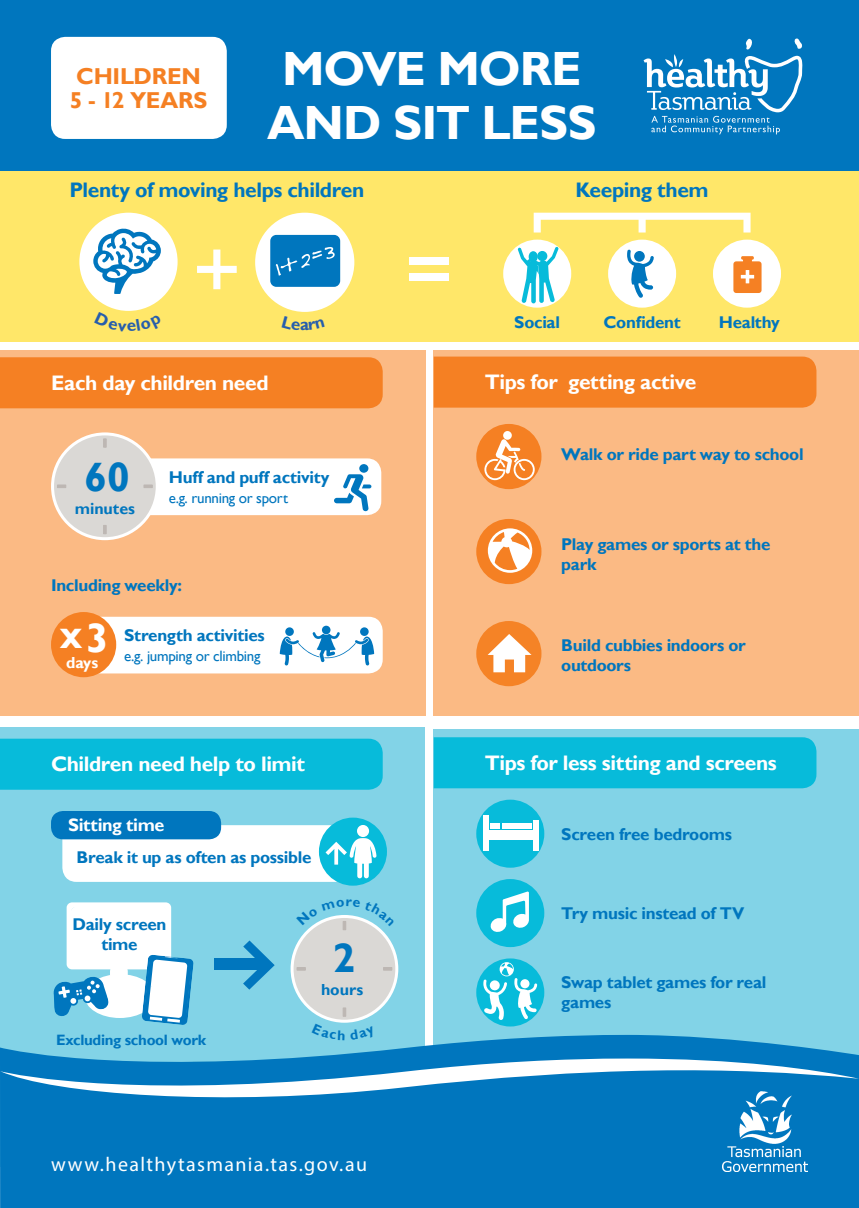
<style>
.page{position:relative;width:859px;height:1208px;background:#fff}
.page>*{position:absolute;margin:0;border:0;box-sizing:border-box;transform-origin:0 0}
.t1{font:700 48px "Gill Sans";letter-spacing:-.02em;color:#fff}
.t2{font:700 41px "Gill Sans";color:#0076be}
.t3{font:700 41px "Gill Sans";color:#fff}
.t4{font:700 23px/24px "Gill Sans";letter-spacing:-.01em;color:#f58023}
.t5{font:700 21px "Gill Sans";letter-spacing:-.02em;color:#fff}
.t6{font:700 21px "Gill Sans";letter-spacing:-.02em;color:#0076be}
.t7{font:20px "Myriad Pro";letter-spacing:.07em;color:#fff}
.t8{font:700 18px "Gill Sans";letter-spacing:-.02em;color:#fff}
.t9{font:700 17px/20px "Gill Sans";letter-spacing:-.02em;color:#0076be}
.t10{font:700 16px "Gill Sans";color:#0076be}
.t11{font:700 16px "Gill Sans";color:#fff}
.t12{font:15px "Gill Sans";letter-spacing:-.02em;color:#0076be}
.t13{font:700 15px "Gill Sans";letter-spacing:-.02em;color:#0076be}
</style>
<div class="page">
<div style="left:0;top:170px;width:859px;height:172px;background:#ffe769"></div>
<div style="left:0;top:350px;width:425px;height:366px;background:#fbba84"></div>
<div style="left:0;top:727px;width:424px;height:440px;background:#82d3e7"></div>
<div style="left:434px;top:350px;width:425px;height:366px;background:#fbba84"></div>
<div style="left:434px;top:729px;width:425px;height:439px;background:#82d3e7"></div>
<div style="left:0;top:357px;width:383px;height:51px;background:#f58023"></div>
<div style="left:0;top:738px;width:383px;height:51px;background:#07bbda"></div>
<div style="left:434px;top:356px;width:382px;height:51px;background:#f58023"></div>
<div style="left:434px;top:737px;width:382px;height:51px;background:#07bbda"></div>
<div style="left:410px;top:258px;width:39px;height:7px;background:#fff"></div>
<div style="left:410px;top:274px;width:39px;height:7px;background:#fff"></div>
<div style="left:476px;top:424px;width:65px;height:65px;background:#f58023;border-radius:50%"></div>
<div style="left:476px;top:799px;width:68px;height:68px;background:#07bbda;border-radius:50%"></div>
<div style="left:476px;top:519px;width:65px;height:65px;background:#f58023;border-radius:50%"></div>
<div style="left:476px;top:879px;width:68px;height:68px;background:#07bbda;border-radius:50%"></div>
<div style="left:476px;top:621px;width:65px;height:65px;background:#f58326;border-radius:50%"></div>
<div style="left:476px;top:958px;width:68px;height:68px;background:#07bbda;border-radius:50%"></div>
<div style="left:713px;top:240px;width:68px;height:68px;background:#fff;border-radius:50%"></div>
<div style="left:608px;top:240px;width:68px;height:68px;background:#fff;border-radius:50%"></div>
<div style="left:503px;top:240px;width:68px;height:68px;background:#fff;border-radius:50%"></div>
<svg style="left:534px;top:213px;width:216px;height:19px"></svg>
<svg style="left:197px;top:249px;width:40px;height:40px"></svg>
<div style="left:0;top:0;width:859px;height:170px;background:#0076be"></div>
<div style="left:51px;top:37px;width:176px;height:102px;background:#fff;border-radius:14px"></div>
<svg style="left:643px;top:39px;width:159px;height:95px"></svg>
<svg style="left:0;top:1035px;width:859px;height:173px;background:#0e80c2"></svg>
<svg style="left:0;top:1058px;width:859px;height:49px;background:#3c97cd"></svg>
<img style="left:722px;top:1091px;width:86px;height:80px">
<div style="left:79px;top:213px;width:99px;height:98px;background:#fff;border-radius:50%"></div>
<div style="left:255px;top:213px;width:99px;height:99px;background:#fff;border-radius:50%"></div>
<div style="left:53px;top:434px;width:104px;height:105px;background:#dad8d5;border-radius:50%"></div>
<div style="left:51px;top:432px;width:108px;height:108px;border:3px solid #fff;border-radius:50%"></div>
<div style="left:103px;top:438px;width:4px;height:10px;background:#bdb7b3;border:1px solid #bdb7b3"></div>
<svg style="left:103px;top:525px;width:4px;height:9px"></svg>
<svg style="left:57px;top:484px;width:9px;height:4px"></svg>
<svg style="left:53px;top:902px;width:141px;height:123px"></svg>
<div style="left:51px;top:811px;width:170px;height:28px;background:#0076be;border-radius:12px"></div>
<div style="left:51px;top:612px;width:65px;height:65px;background:#f58023;border-radius:50%"></div>
<div style="left:292px;top:916px;width:105px;height:105px;background:#dad8d5;border-radius:50%"></div>
<div style="left:291px;top:915px;width:107px;height:107px;border:3px solid #fff;border-radius:50%"></div>
<svg style="left:343px;top:1007px;width:3px;height:9px"></svg>
<svg style="left:297px;top:967px;width:9px;height:3px"></svg>
<svg style="left:383px;top:967px;width:9px;height:3px"></svg>
<div style="left:319px;top:817px;width:68px;height:68px;background:#07bbda;border-radius:50%"></div>
<svg style="left:93px;top:228px;width:68px;height:66px"></svg>
<svg style="left:733px;top:256px;width:28px;height:37px"></svg>
<svg style="left:627px;top:249px;width:27px;height:49px"></svg>
<svg style="left:518px;top:247px;width:41px;height:56px"></svg>
<div style="left:529px;top:251px;width:9px;height:11px;background:#07bbda;border-radius:50%"></div>
<svg style="left:143px;top:458px;width:238px;height:57px;background:#f2f6f8"></svg>
<svg style="left:270px;top:235px;width:70px;height:52px;background:#117fc2"></svg>
<svg style="left:100px;top:617px;width:283px;height:56px;background:#eff1f1"></svg>
<div style="left:322px;top:625px;width:8px;height:9px;background:#0076be;border-radius:50%"></div>
<svg style="left:484px;top:439px;width:51px;height:41px"></svg>
<div style="left:503px;top:431px;width:9px;height:9px;background:#fff;border-radius:50%"></div>
<svg style="left:488px;top:528px;width:44px;height:45px"></svg>
<svg style="left:490px;top:891px;width:39px;height:41px"></svg>
<svg style="left:488px;top:634px;width:43px;height:38px"></svg>
<svg style="left:243px;top:940px;width:32px;height:49px"></svg>
<div style="left:215px;top:958px;width:45px;height:12px;background:#0076be"></div>
<svg style="left:62px;top:825px;width:315px;height:57px"></svg>
<div style="left:483px;top:830px;width:54px;height:9px;background:#fff"></div>
<div style="left:483px;top:815px;width:6px;height:36px;background:#fff"></div>
<div style="left:533px;top:820px;width:6px;height:31px;background:#fff"></div>
<div style="left:490px;top:823px;width:10px;height:6px;background:#fff"></div>
<div style="left:502px;top:823px;width:30px;height:6px;background:#fff"></div>
<svg style="left:483px;top:962px;width:54px;height:58px"></svg>
<svg style="left:312px;top:1035px;width:64px;height:5px"></svg>
<svg style="left:307px;top:915px;width:75px;height:15px"></svg>
<p class="t4" style="left:70px;top:65px;width:139px">CHILDREN<br>5 - 12 YEARS</p>
<p class="t1" style="left:282px;top:40px;width:301px">MOVE MORE</p>
<p class="t1" style="left:267px;top:94px;width:331px">AND SIT LESS</p>
<p class="t6" style="left:70px;top:178px;width:296px">Plenty of moving helps children</p>
<p class="t6" style="left:575px;top:178px;width:135px">Keeping them</p>
<p class="t5" style="left:51px;top:370px;width:219px">Each day children need</p>
<p class="t2" style="left:84px;top:452px;width:47px">60</p>
<p class="t10" style="left:75px;top:499px;width:62px">minutes</p>
<p class="t9" style="left:169px;top:467px;width:162px">Huff and puff activity</p>
<p class="t12" style="left:169px;top:489px;width:121px">e.g. running or sport</p>
<p class="t9" style="left:51px;top:576px;width:133px">Including weekly:</p>
<p class="t3" style="left:60px;top:612px;width:50px">x3</p>
<p class="t11" style="left:66px;top:652px;width:34px">days</p>
<p class="t9" style="left:124px;top:625px;width:142px">Strength activities</p>
<p class="t12" style="left:124px;top:647px;width:138px">e.g. jumping or climbing</p>
<p class="t5" style="left:51px;top:751px;width:255px">Children need help to limit</p>
<p class="t8" style="left:68px;top:814px;width:98px">Sitting time</p>
<p class="t9" style="left:77px;top:848px;width:236px">Break it up as often as possible</p>
<p class="t9" style="left:72px;top:915px;width:96px;text-align:center">Daily screen time</p>
<p class="t13" style="left:56px;top:1030px;width:152px">Excluding school work</p>
<p class="t2" style="left:333px;top:933px;width:24px">2</p>
<p class="t10" style="left:321px;top:980px;width:44px">hours</p>
<p class="t7" style="left:51px;top:1152px;width:317px">www.healthytasmania.tas.gov.au</p>
<p class="t9" style="left:514px;top:313px;width:47px">Social</p>
<p class="t9" style="left:604px;top:313px;width:79px">Confident</p>
<p class="t9" style="left:719px;top:313px;width:62px">Healthy</p>
<p class="t5" style="left:485px;top:370px;width:213px">Tips for getting active</p>
<p class="t9" style="left:561px;top:444px;width:244px">Walk or ride part way to school</p>
<p class="t9" style="left:561px;top:535px;width:211px">Play games or sports at the park</p>
<p class="t9" style="left:561px;top:635px;width:186px">Build cubbies indoors or outdoors</p>
<p class="t5" style="left:485px;top:750px;width:294px">Tips for less sitting and screens</p>
<p class="t9" style="left:561px;top:824px;width:172px">Screen free bedrooms</p>
<p class="t9" style="left:561px;top:903px;width:185px">Try music instead of TV</p>
<p class="t9" style="left:561px;top:973px;width:207px">Swap tablet games for real games</p>
</div>
